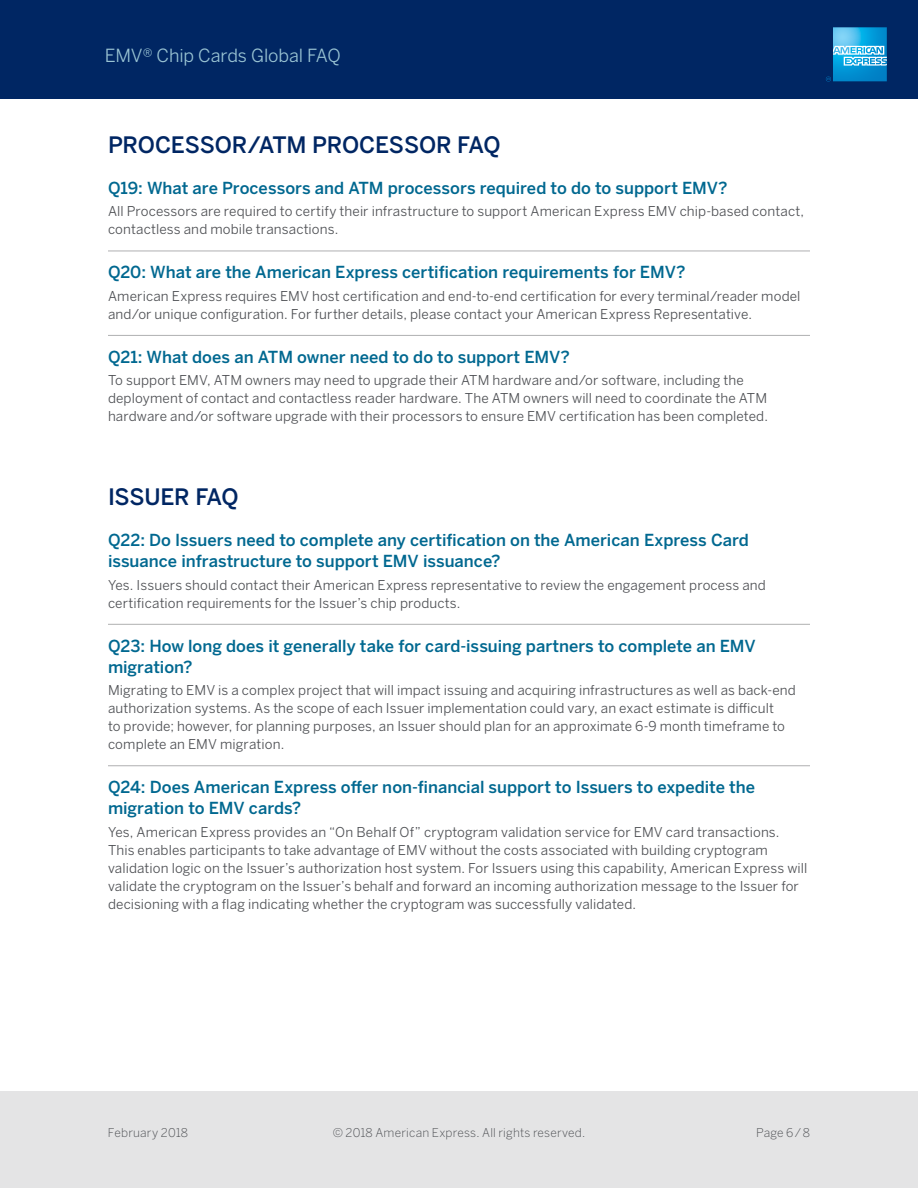
<style>
.page{position:relative;width:918px;height:1188px;background:#fff}
.page>*{position:absolute;margin:0;border:0;box-sizing:border-box;transform-origin:0 0}
.t1{font:500 22.5px "Benton Sans";letter-spacing:-.01em;color:#002663}
.t2{font:18px "Benton Sans";letter-spacing:-.005em;color:#99c3d3}
.t3{font:500 16.5px/21px "Benton Sans";color:#006890}
.t4{font:13.5px/18px "Benton Sans";letter-spacing:.01em;color:#4d4f53}
.t5{font:300 12px "Benton Sans";letter-spacing:.015em;color:#4d4f53}
</style>
<div class="page">
<div style="left:0;top:0;width:918px;height:99px;background:#002663"></div>
<svg style="left:826px;top:27px;width:61px;height:55px;background:#349cd0"></svg>
<div style="left:0;top:1091px;width:918px;height:97px;background:#e4e4e5"></div>
<hr style="left:108px;top:251px;width:702px;height:1px;background:#afb0b1">
<hr style="left:108px;top:335px;width:702px;height:1px;background:#afb0b1">
<hr style="left:108px;top:624px;width:702px;height:1px;background:#afb0b1">
<hr style="left:108px;top:765px;width:702px;height:1px;background:#afb0b1">
<h2 class="t2" style="left:105px;top:44px;width:238px">EMV® Chip Cards Global FAQ</h2>
<h1 class="t1" style="left:108px;top:131px;width:394px">PROCESSOR/ATM PROCESSOR FAQ</h1>
<p class="t3" style="left:108px;top:177px;width:621px">Q19: What are Processors and ATM processors required to do to support EMV?</p>
<p class="t4" style="left:108px;top:202px;width:698px">All Processors are required to certify their infrastructure to support American Express EMV chip-based contact, contactless and mobile transactions.</p>
<p class="t3" style="left:108px;top:262px;width:579px">Q20: What are the American Express certification requirements for EMV?</p>
<p class="t4" style="left:108px;top:287px;width:694px">American Express requires EMV host certification and end-to-end certification for every terminal/reader model and/or unique configuration. For further details, please contact your American Express Representative.</p>
<p class="t3" style="left:108px;top:346px;width:463px">Q21: What does an ATM owner need to do to support EMV?</p>
<p class="t4" style="left:108px;top:371px;width:661px">To support EMV, ATM owners may need to upgrade their ATM hardware and/or software, including the deployment of contact and contactless reader hardware. The ATM owners will need to coordinate the ATM hardware and/or software upgrade with their processors to ensure EMV certification has been completed.</p>
<h1 class="t1" style="left:108px;top:484px;width:132px">ISSUER FAQ</h1>
<p class="t3" style="left:108px;top:530px;width:643px">Q22: Do Issuers need to complete any certification on the American Express Card issuance infrastructure to support EMV issuance?</p>
<p class="t4" style="left:108px;top:576px;width:659px">Yes. Issuers should contact their American Express representative to review the engagement process and certification requirements for the Issuer’s chip products.</p>
<p class="t3" style="left:108px;top:635px;width:649px">Q23: How long does it generally take for card-issuing partners to complete an EMV migration?</p>
<p class="t4" style="left:108px;top:681px;width:689px">Migrating to EMV is a complex project that will impact issuing and acquiring infrastructures as well as back-end authorization systems. As the scope of each Issuer implementation could vary, an exact estimate is difficult<br>to provide; however, for planning purposes, an Issuer should plan for an approximate 6-9 month timeframe to complete an EMV migration.</p>
<p class="t3" style="left:108px;top:777px;width:649px">Q24: Does American Express offer non-financial support to Issuers to expedite the migration to EMV cards?</p>
<p class="t4" style="left:108px;top:823px;width:701px">Yes, American Express provides an “On Behalf Of” cryptogram validation service for EMV card transactions.<br>This enables participants to take advantage of EMV without the costs associated with building cryptogram validation logic on the Issuer’s authorization host system. For Issuers using this capability, American Express will validate the cryptogram on the Issuer’s behalf and forward an incoming authorization message to the Issuer for decisioning with a flag indicating whether the cryptogram was successfully validated.</p>
<p class="t5" style="left:108px;top:1125px;width:82px">February 2018</p>
<p class="t5" style="left:333px;top:1125px;width:254px">© 2018 American Express. All rights reserved.</p>
<p class="t5" style="left:756px;top:1125px;width:55px">Page 6/8</p>
</div>
